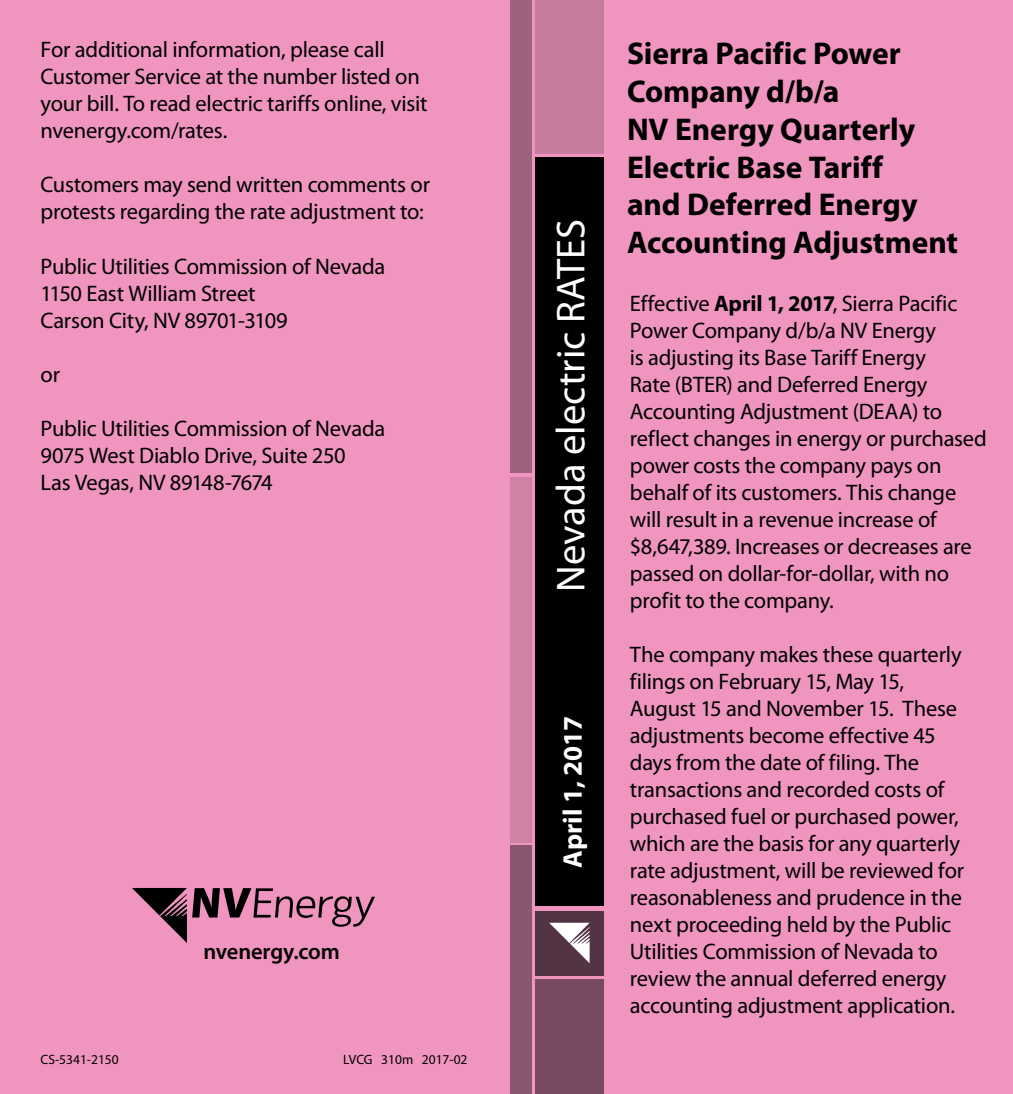
<style>
.page{position:relative;width:1013px;height:1094px;background:#fff}
.page>*{position:absolute;margin:0;border:0;box-sizing:border-box;transform-origin:0 0}
.headline{font:40.5px "Myriad Pro";color:#fff}
.t1{font:700 31.5px/37.8px "Myriad Pro";letter-spacing:-.005em;color:#000}
.headline-2{font:700 27px "Myriad Pro";color:#fff}
.rate_body{font:22.5px/27px "Myriad Pro";letter-spacing:-.01em;color:#000}
.t2{font:600 22.5px "Myriad Pro";letter-spacing:-.01em;color:#000}
.t3{font:13.5px "Myriad Pro";color:#000}
.s1{font-weight:700}
</style>
<div class="page">
<div style="left:0;top:0;width:1012px;height:1094px;background:#f095bf"></div>
<div style="left:535px;top:157px;width:68px;height:749px;background:#000"></div>
<div style="left:535px;top:0;width:68px;height:154px;background:#c47b9e"></div>
<div style="left:535px;top:910px;width:68px;height:65px;background:#523444"></div>
<div style="left:535px;top:979px;width:68px;height:115px;background:#784b63"></div>
<div style="left:510px;top:845px;width:21px;height:249px;background:#8a5771"></div>
<div style="left:510px;top:477px;width:21px;height:365px;background:#cf81a6"></div>
<div style="left:510px;top:0;width:21px;height:473px;background:#9d6280"></div>
<svg style="left:132px;top:888px;width:243px;height:55px"></svg>
<svg style="left:549px;top:922px;width:40px;height:41px"></svg>
<p class="rate_body" style="left:40px;top:36px;width:388px">For additional information, please call Customer Service at the number listed on your bill. To read electric tariffs online, visit nvenergy.com/rates.</p>
<p class="rate_body" style="left:40px;top:171px;width:391px">Customers may send written comments or protests regarding the rate adjustment to:</p>
<p class="rate_body" style="left:40px;top:252px;width:346px">Public Utilities Commission of Nevada</p>
<p class="rate_body" style="left:40px;top:279px;width:217px">1150 East William Street</p>
<p class="rate_body" style="left:40px;top:306px;width:249px">Carson City, NV 89701-3109</p>
<p class="rate_body" style="left:40px;top:360px;width:21px">or</p>
<p class="rate_body" style="left:40px;top:414px;width:346px">Public Utilities Commission of Nevada</p>
<p class="rate_body" style="left:40px;top:441px;width:307px">9075 West Diablo Drive, Suite 250</p>
<p class="rate_body" style="left:40px;top:468px;width:234px">Las Vegas, NV 89148-7674</p>
<p class="t2" style="left:204px;top:937px;width:138px">nvenergy.com</p>
<p class="t3" style="left:40px;top:1050px;width:80px">CS-5341-2150</p>
<p class="t3" style="left:343px;top:1050px;width:126px">LVCG 310m 2017-02</p>
<p class="headline" style="left:546px;top:592px;width:374px;rotate:-90deg">Nevada electric RATES</p>
<p class="headline-2" style="left:555px;top:867px;width:153px;rotate:-90deg">April 1, 2017</p>
<p class="t1" style="left:627px;top:34px;width:333px">Sierra Pacific Power<br>Company d/b/a<br>NV Energy Quarterly<br>Electric Base Tariff<br>and Deferred Energy<br>Accounting Adjustment</p>
<p class="rate_body" style="left:630px;top:289px;width:358px">Effective <span class="s1">April 1, 2017</span>, Sierra Pacific Power Company d/b/a NV Energy<br>is adjusting its Base Tariff Energy<br>Rate (BTER) and Deferred Energy Accounting Adjustment (DEAA) to reflect changes in energy or purchased power costs the company pays on behalf of its customers. This change will result in a revenue increase of $8,647,389. Increases or decreases are passed on dollar-for-dollar, with no profit to the company.</p>
<p class="rate_body" style="left:630px;top:640px;width:336px">The company makes these quarterly filings on February 15, May 15, August 15 and November 15. These adjustments become effective 45 days from the date of filing. The transactions and recorded costs of purchased fuel or purchased power, which are the basis for any quarterly rate adjustment, will be reviewed for reasonableness and prudence in the next proceeding held by the Public Utilities Commission of Nevada to review the annual deferred energy accounting adjustment application.</p>
</div>
